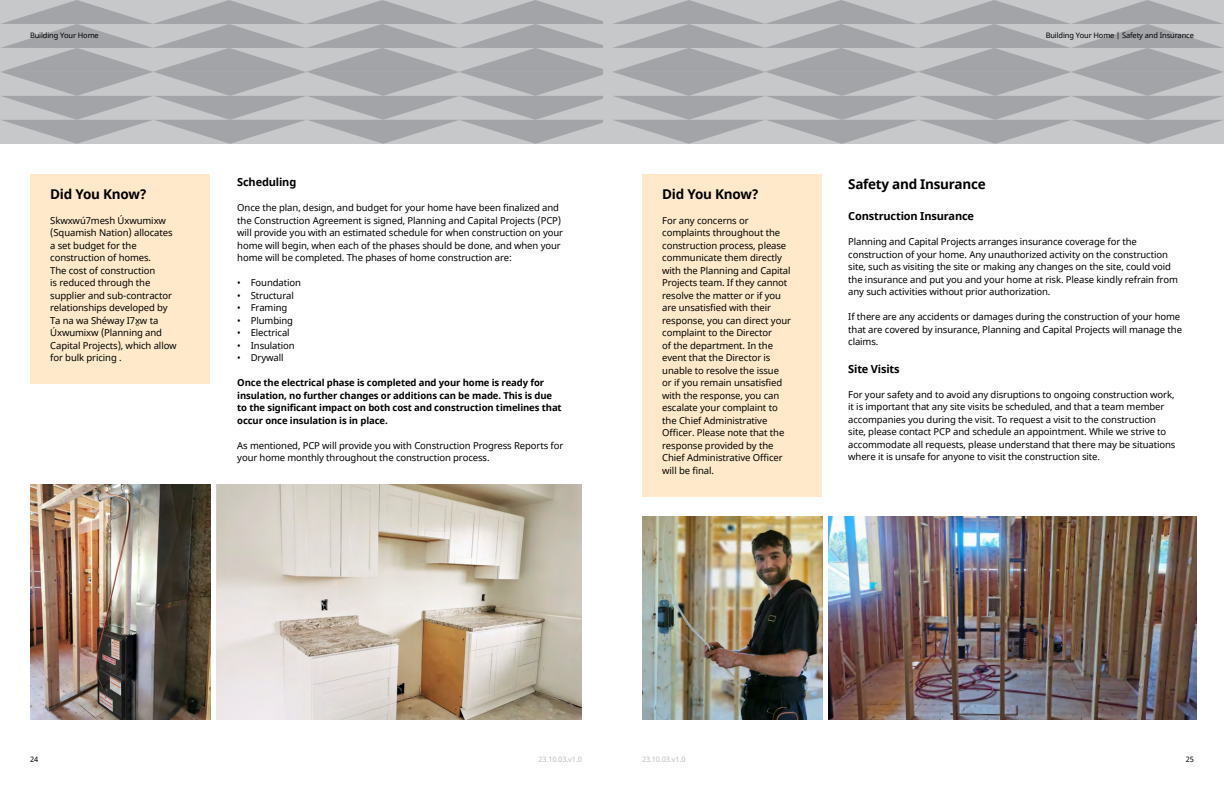
<style>
.page{position:relative;width:1224px;height:792px;background:#fff}
.page>*{position:absolute;margin:0;border:0;box-sizing:border-box;transform-origin:0 0}
.t1{font:700 13.5px "Noto Sans";letter-spacing:-.02em;color:#000}
.t2{font:700 11px "Noto Sans";letter-spacing:-.015em;color:#000}
.t3{font:9.5px/12.5px "Noto Sans";letter-spacing:-.01em;color:#000}
.t4{font:700 9.5px/12.5px "Noto Sans";letter-spacing:-.01em;color:#000}
.t5{font:7.5px "Noto Sans";letter-spacing:-.015em;color:#000}
.t6{font:7.5px "Noto Sans";letter-spacing:-.015em;color:#bcbec0}
</style>
<div class="page">
<svg style="left:0;top:0;width:1224px;height:144px;background:#b4b6b8"></svg>
<img style="left:216px;top:485px;width:366px;height:235px">
<img style="left:642px;top:517px;width:180px;height:203px">
<img style="left:30px;top:485px;width:180px;height:235px">
<img style="left:828px;top:517px;width:369px;height:203px">
<div style="left:30px;top:174px;width:180px;height:210px;background:#ffe9ca"></div>
<div style="left:642px;top:174px;width:180px;height:323px;background:#ffe9ca"></div>
<p class="t5" style="left:30px;top:30px;width:70px">Building Your Home</p>
<h1 class="t1" style="left:50px;top:184px;width:98px">Did You Know?</h1>
<p class="t3" style="left:50px;top:214px;width:128px">Skwxwú7mesh Úxwumixw (Squamish Nation) allocates a set budget for the construction of homes.<br>The cost of construction<br>is reduced through the supplier and sub-contractor relationships developed by<br>Ta na wa Shéway I7x̱w ta<br>Úxwumixw (Planning and<br>Capital Projects), which allow for bulk pricing .</p>
<p class="t2" style="left:237px;top:174px;width:61px">Scheduling</p>
<p class="t3" style="left:237px;top:202px;width:327px">Once the plan, design, and budget for your home have been finalized and the Construction Agreement is signed, Planning and Capital Projects (PCP) will provide you with an estimated schedule for when construction on your home will begin, when each of the phases should be done, and when your home will be completed. The phases of home construction are:</p>
<p class="t3" style="left:237px;top:277px;width:65px">• Foundation</p>
<p class="t3" style="left:237px;top:289px;width:58px">• Structural</p>
<p class="t3" style="left:237px;top:302px;width:52px">• Framing</p>
<p class="t3" style="left:237px;top:314px;width:57px">• Plumbing</p>
<p class="t3" style="left:237px;top:327px;width:54px">• Electrical</p>
<p class="t3" style="left:237px;top:339px;width:59px">• Insulation</p>
<p class="t3" style="left:237px;top:352px;width:48px">• Drywall</p>
<p class="t4" style="left:237px;top:377px;width:326px">Once the electrical phase is completed and your home is ready for insulation, no further changes or additions can be made. This is due to the significant impact on both cost and construction timelines that occur once insulation is in place.</p>
<p class="t3" style="left:237px;top:439px;width:328px">As mentioned, PCP will provide you with Construction Progress Reports for your home monthly throughout the construction process.</p>
<h1 class="t1" style="left:662px;top:184px;width:98px">Did You Know?</h1>
<p class="t3" style="left:662px;top:214px;width:130px">For any concerns or complaints throughout the construction process, please communicate them directly with the Planning and Capital<br>Projects team. If they cannot resolve the matter or if you are unsatisfied with their response, you can direct your complaint to the Director<br>of the department. In the event that the Director is unable to resolve the issue or if you remain unsatisfied with the response, you can escalate your complaint to the Chief Administrative<br>Officer. Please note that the response provided by the<br>Chief Administrative Officer will be final.</p>
<p class="t5" style="left:1046px;top:30px;width:150px">Building Your Home | Safety and Insurance</p>
<h1 class="t1" style="left:848px;top:174px;width:139px">Safety and Insurance</h1>
<p class="t2" style="left:848px;top:208px;width:127px">Construction Insurance</p>
<p class="t3" style="left:848px;top:236px;width:331px">Planning and Capital Projects arranges insurance coverage for the construction of your home. Any unauthorized activity on the construction site, such as visiting the site or making any changes on the site, could void the insurance and put you and your home at risk. Please kindly refrain from any such activities without prior authorization.</p>
<p class="t3" style="left:848px;top:311px;width:335px">If there are any accidents or damages during the construction of your home that are covered by insurance, Planning and Capital Projects will manage the claims.</p>
<p class="t2" style="left:848px;top:361px;width:53px">Site Visits</p>
<p class="t3" style="left:848px;top:388px;width:329px">For your safety and to avoid any disruptions to ongoing construction work, it is important that any site visits be scheduled, and that a team member accompanies you during the visit. To request a visit to the construction site, please contact PCP and schedule an appointment. While we strive to accommodate all requests, please understand that there may be situations where it is unsafe for anyone to visit the construction site.</p>
<p class="t5" style="left:30px;top:754px;width:10px">24</p>
<p class="t6" style="left:538px;top:754px;width:45px">23.10.03.v1.0</p>
<p class="t6" style="left:642px;top:754px;width:45px">23.10.03.v1.0</p>
<p class="t5" style="left:1186px;top:754px;width:10px">25</p>
</div>
